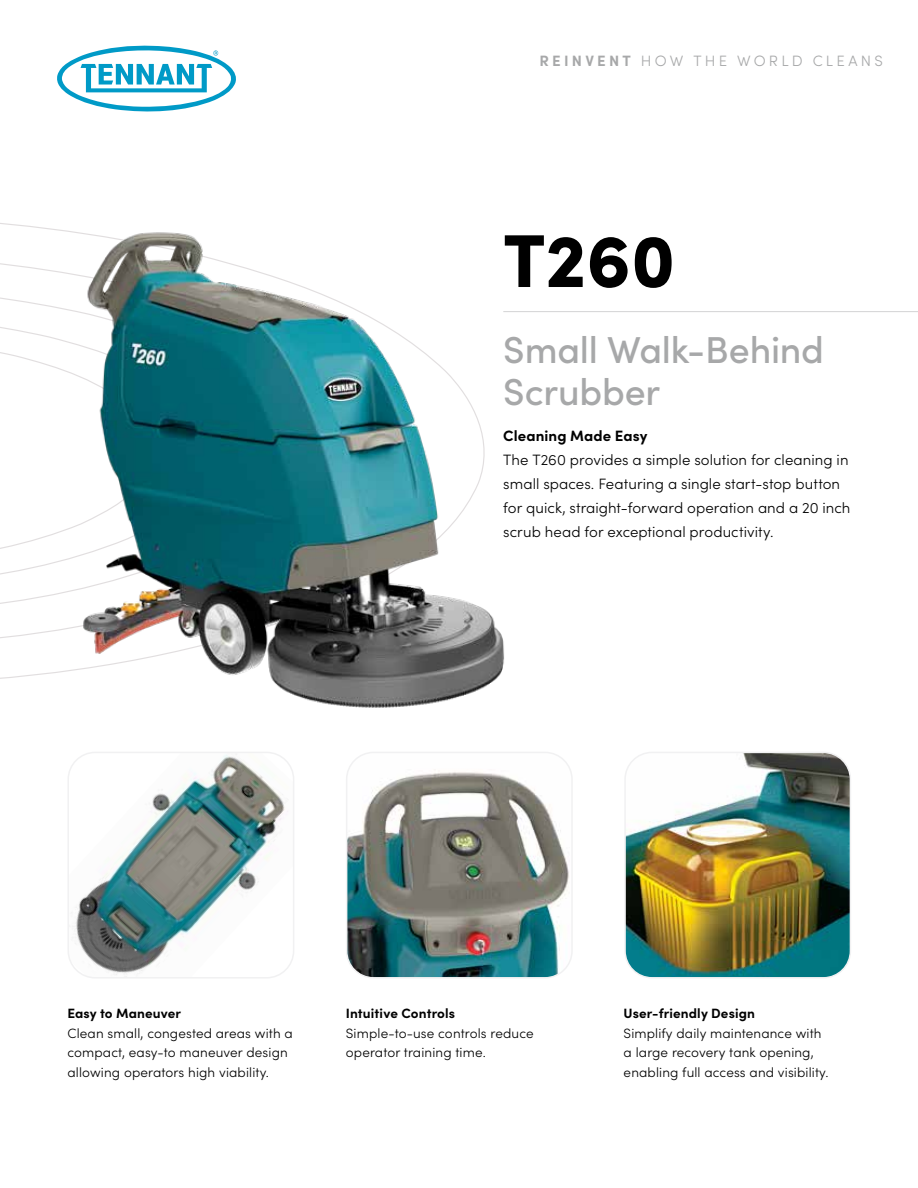
<style>
.page{position:relative;width:918px;height:1188px;background:#fff}
.page>*{position:absolute;margin:0;border:0;box-sizing:border-box;transform-origin:0 0}
.t1{font:900 75px "Sofia Pro";color:#000}
.t2{font:500 37.5px/42px "Sofia Pro";letter-spacing:-.01em;color:#a7a8a9}
.t3{font:300 15px/24px "Sofia Pro";letter-spacing:.005em;color:#000}
.t4{font:300 15px "Sofia Pro";letter-spacing:.21em;color:#a7a8a9}
.t5{font:700 15px "Sofia Pro";letter-spacing:.005em;color:#000}
.t6{font:300 13.5px/19.5px "Sofia Pro";letter-spacing:.01em;color:#000}
.t7{font:700 13.5px "Sofia Pro";letter-spacing:.01em;color:#000}
.s1{font-weight:700}
</style>
<div class="page">
<hr style="left:503px;top:311px;width:415px;height:1px;background:#d3d3d4">
<img style="left:68px;top:755px;width:223px;height:221px">
<div style="left:68px;top:752px;width:226px;height:227px;border:2px solid #f1f1f2;border-radius:27px"></div>
<img style="left:349px;top:755px;width:221px;height:221px">
<div style="left:346px;top:752px;width:227px;height:227px;border:2px solid #f1f1f2;border-radius:27px"></div>
<img style="left:627px;top:755px;width:221px;height:221px">
<div style="left:624px;top:752px;width:227px;height:227px;border:2px solid #f1f1f2;border-radius:27px"></div>
<svg style="left:57px;top:45px;width:179px;height:67px"></svg>
<svg style="left:0;top:223px;width:68px;height:456px"></svg>
<img style="left:68px;top:231px;width:436px;height:477px">
<p class="t4" style="left:539px;top:50px;width:345px"><span class="s1">REINVENT</span> HOW THE WORLD CLEANS</p>
<h1 class="t1" style="left:503px;top:202px;width:173px">T260</h1>
<h2 class="t2" style="left:503px;top:327px;width:322px">Small Walk-Behind<br>Scrubber</h2>
<p class="t5" style="left:503px;top:424px;width:146px">Cleaning Made Easy</p>
<p class="t3" style="left:503px;top:447px;width:349px">The T260 provides a simple solution for cleaning in small spaces. Featuring a single start-stop button for quick, straight-forward operation and a 20 inch scrub head for exceptional productivity.</p>
<p class="t7" style="left:67px;top:1003px;width:115px">Easy to Maneuver</p>
<p class="t6" style="left:67px;top:1022px;width:227px">Clean small, congested areas with a compact, easy-to maneuver design allowing operators high viability.</p>
<p class="t7" style="left:346px;top:1003px;width:111px">Intuitive Controls</p>
<p class="t6" style="left:346px;top:1023px;width:189px">Simple-to-use controls reduce operator training time.</p>
<p class="t7" style="left:624px;top:1003px;width:133px">User-friendly Design</p>
<p class="t6" style="left:624px;top:1023px;width:206px">Simplify daily maintenance with a large recovery tank opening, enabling full access and visibility.</p>
</div>
